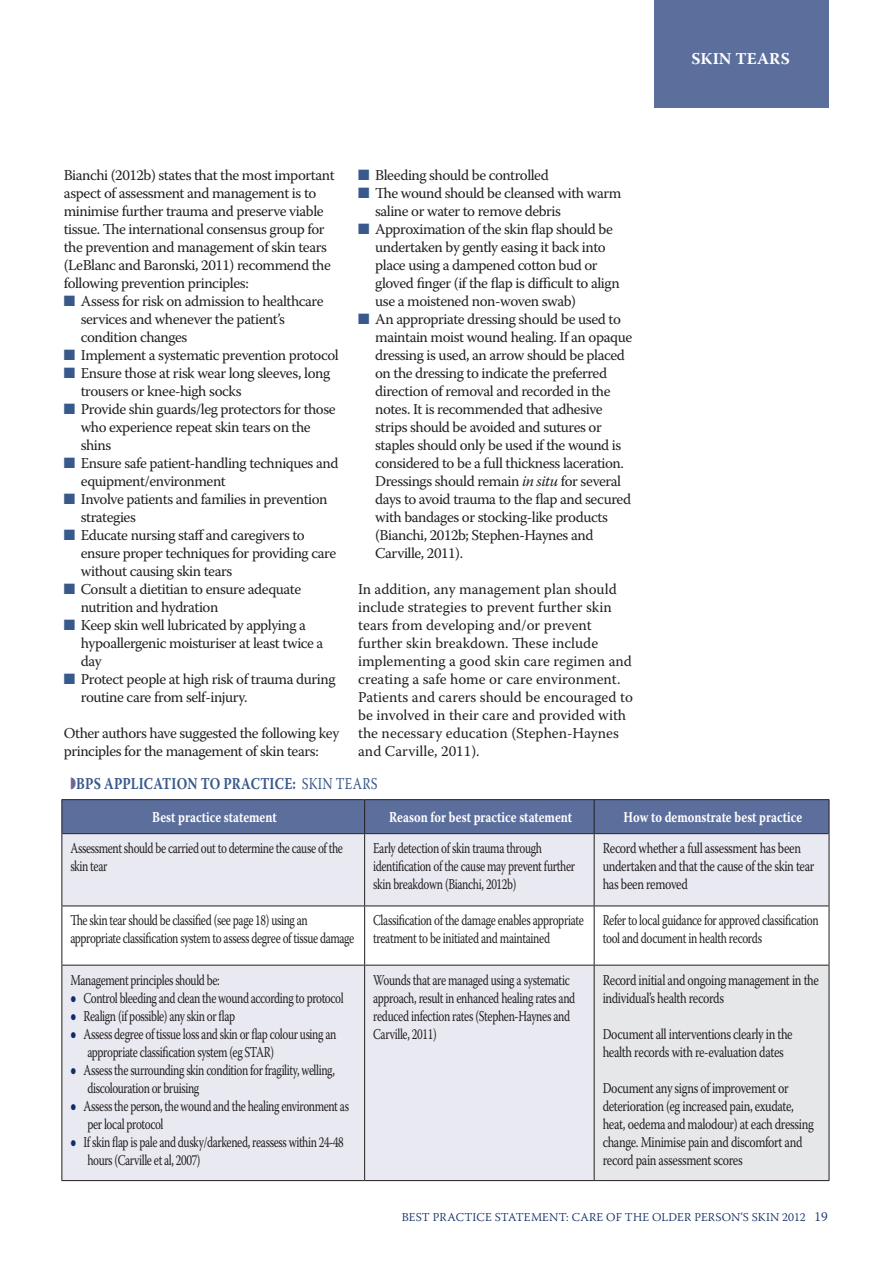
<style>
.page{position:relative;width:893px;height:1263px;background:#fff}
.page>*{position:absolute;margin:0;border:0;box-sizing:border-box;transform-origin:0 0}
.Table_text{font:700 16.5px "Warnock Pro";letter-spacing:.01em;color:#39588b;scale:.8 1}
.Paragraph_Style_1{font:700 16.5px "Warnock Pro";letter-spacing:.005em;color:#fff}
.Bullet{font:15px/18px "Warnock Pro";letter-spacing:-.03em;color:#231f20}
.Table_text-2{font:15px/18px "Warnock Pro";letter-spacing:-.03em;color:#231f20;scale:.75 1}
.Table_text-3{font:15px/18px "Warnock Pro";letter-spacing:-.03em;color:#231f20;scale:.8 1}
.B_header{font:15px/18px "Warnock Pro";letter-spacing:-.03em;color:#231f20}
.Bullet-2{font:15px/18px "Warnock Pro";color:#231f20}
.Table_text-4{font:700 15px "Warnock Pro";color:#fff;scale:.8 1}
.t1{font:300 12px "Warnock Pro";letter-spacing:.01em;color:#0f2d65}
.s1{color:#39588b}
.s2{font-style:italic}
.s3{font-weight:400}
.s4{color:#0f2d65}
.s5{font-size:13.5px}
</style>
<div class="page">
<div style="left:654px;top:0;width:174px;height:107px;background:#5b6e9c"></div>
<div style="left:62px;top:800px;width:767px;height:33px;background:#5b6e9c"></div>
<svg style="left:62px;top:834px;width:767px;height:346px;fill:#e9e9f2"></svg>
<div style="left:594px;top:965px;width:235px;height:215px;background:#e6e7e9"></div>
<hr style="left:61px;top:799px;width:304px;height:1px;background:#231f20">
<hr style="left:61px;top:800px;width:1px;height:34px;background:#231f20">
<hr style="left:365px;top:799px;width:229px;height:1px;background:#231f20">
<hr style="left:364px;top:800px;width:1px;height:33px;background:#231f20">
<hr style="left:594px;top:799px;width:235px;height:1px;background:#231f20">
<hr style="left:594px;top:800px;width:1px;height:33px;background:#231f20">
<hr style="left:829px;top:800px;width:1px;height:34px;background:#231f20">
<hr style="left:61px;top:834px;width:1px;height:71px;background:#231f20">
<hr style="left:364px;top:834px;width:1px;height:71px;background:#231f20">
<hr style="left:594px;top:834px;width:1px;height:71px;background:#231f20">
<hr style="left:829px;top:834px;width:1px;height:71px;background:#231f20">
<hr style="left:61px;top:905px;width:304px;height:1px;background:#231f20">
<hr style="left:61px;top:906px;width:1px;height:59px;background:#231f20">
<hr style="left:365px;top:905px;width:229px;height:1px;background:#231f20">
<hr style="left:364px;top:906px;width:1px;height:59px;background:#231f20">
<hr style="left:594px;top:905px;width:235px;height:1px;background:#231f20">
<hr style="left:594px;top:906px;width:1px;height:59px;background:#231f20">
<hr style="left:829px;top:906px;width:1px;height:59px;background:#231f20">
<hr style="left:61px;top:965px;width:304px;height:1px;background:#231f20">
<hr style="left:61px;top:965px;width:1px;height:215px;background:#231f20">
<hr style="left:365px;top:965px;width:229px;height:1px;background:#231f20">
<hr style="left:364px;top:965px;width:1px;height:215px;background:#231f20">
<hr style="left:594px;top:965px;width:235px;height:1px;background:#231f20">
<hr style="left:594px;top:965px;width:1px;height:215px;background:#231f20">
<hr style="left:829px;top:965px;width:1px;height:215px;background:#231f20">
<hr style="left:61px;top:1180px;width:304px;height:1px;background:#231f20">
<hr style="left:365px;top:1180px;width:229px;height:1px;background:#231f20">
<hr style="left:594px;top:1180px;width:235px;height:1px;background:#231f20">
<hr style="left:62px;top:833px;width:303px;height:1px;background:#231f20">
<hr style="left:365px;top:833px;width:229px;height:1px;background:#231f20">
<hr style="left:594px;top:833px;width:235px;height:1px;background:#231f20">
<p class="B_header" style="left:64px;top:166px;width:272px">Bianchi (2012b) states that the most important aspect of assessment and management is to minimise further trauma and preserve viable tissue. The international consensus group for the prevention and management of skin tears (LeBlanc and Baronski, 2011) recommend the following prevention principles:</p>
<p class="Bullet" style="left:81px;top:292px;width:244px;text-indent:-17px"><span class="s1">■</span> Assess for risk on admission to healthcare services and whenever the patient’s condition changes</p>
<p class="Bullet" style="left:64px;top:346px;width:276px"><span class="s1">■</span> Implement a systematic prevention protocol</p>
<p class="Bullet" style="left:81px;top:364px;width:251px;text-indent:-17px"><span class="s1">■</span> Ensure those at risk wear long sleeves, long trousers or knee-high socks</p>
<p class="Bullet" style="left:81px;top:400px;width:256px;text-indent:-17px"><span class="s1">■</span> Provide shin guards/leg protectors for those who experience repeat skin tears on the shins</p>
<p class="Bullet" style="left:81px;top:454px;width:259px;text-indent:-17px"><span class="s1">■</span> Ensure safe patient-handling techniques and equipment/environment</p>
<p class="Bullet" style="left:81px;top:490px;width:248px;text-indent:-17px"><span class="s1">■</span> Involve patients and families in prevention strategies</p>
<p class="Bullet" style="left:81px;top:526px;width:257px;text-indent:-17px"><span class="s1">■</span> Educate nursing staff and caregivers to ensure proper techniques for providing care without causing skin tears</p>
<p class="Bullet" style="left:81px;top:580px;width:222px;text-indent:-17px"><span class="s1">■</span> Consult a dietitian to ensure adequate nutrition and hydration</p>
<p class="Bullet" style="left:81px;top:616px;width:244px;text-indent:-17px"><span class="s1">■</span> Keep skin well lubricated by applying a hypoallergenic moisturiser at least twice a day</p>
<p class="Bullet" style="left:81px;top:670px;width:256px;text-indent:-17px"><span class="s1">■</span> Protect people at high risk of trauma during routine care from self-injury.</p>
<p class="B_header" style="left:64px;top:724px;width:277px">Other authors have suggested the following key principles for the management of skin tears:</p>
<p class="Bullet" style="left:358px;top:166px;width:192px"><span class="s1">■</span> Bleeding should be controlled</p>
<p class="Bullet" style="left:375px;top:184px;width:248px;text-indent:-17px"><span class="s1">■</span> The wound should be cleansed with warm saline or water to remove debris</p>
<p class="Bullet" style="left:375px;top:220px;width:246px;text-indent:-17px"><span class="s1">■</span> Approximation of the skin flap should be undertaken by gently easing it back into place using a dampened cotton bud or gloved finger (if the flap is difficult to align use a moistened non-woven swab)</p>
<p class="Bullet" style="left:375px;top:310px;width:258px;text-indent:-17px"><span class="s1">■</span> An appropriate dressing should be used to maintain moist wound healing. If an opaque dressing is used, an arrow should be placed on the dressing to indicate the preferred direction of removal and recorded in the notes. It is recommended that adhesive strips should be avoided and sutures or staples should only be used if the wound is considered to be a full thickness laceration.<br>Dressings should remain <span class="s2">in situ</span> for several days to avoid trauma to the flap and secured with bandages or stocking-like products (Bianchi, 2012b; Stephen-Haynes and Carville, 2011).</p>
<p class="Bullet-2" style="left:358px;top:580px;width:276px">In addition, any management plan should include strategies to prevent further skin tears from developing and/or prevent further skin breakdown. These include implementing a good skin care regimen and creating a safe home or care environment.<br>Patients and carers should be encouraged to be involved in their care and provided with the necessary education (Stephen-Haynes and Carville, 2011).</p>
<p class="Paragraph_Style_1" style="left:691px;top:49px;width:100px">SKIN TEARS</p>
<p class="Table_text" style="left:76px;top:773px;width:378px">BPS APPLICATION TO PRACTICE: <span class="s3">SKIN TEARS</span></p>
<p class="Table_text-4" style="left:152px;top:808px;width:157px">Best practice statement</p>
<p class="Table_text-4" style="left:389px;top:808px;width:230px">Reason for best practice statement</p>
<p class="Table_text-4" style="left:623px;top:808px;width:225px">How to demonstrate best practice</p>
<p class="Table_text-2" style="left:70px;top:839px;width:365px">Assessment should be carried out to determine the cause of the skin tear</p>
<p class="Table_text-2" style="left:373px;top:839px;width:271px">Early detection of skin trauma through identification of the cause may prevent further skin breakdown (Bianchi, 2012b)</p>
<p class="Table_text-3" style="left:603px;top:839px;width:266px">Record whether a full assessment has been undertaken and that the cause of the skin tear has been removed</p>
<p class="Table_text-2" style="left:70px;top:911px;width:380px">The skin tear should be classified (see page 18) using an appropriate classification system to assess degree of tissue damage</p>
<p class="Table_text-2" style="left:373px;top:911px;width:283px">Classification of the damage enables appropriate treatment to be initiated and maintained</p>
<p class="Table_text-2" style="left:603px;top:911px;width:289px">Refer to local guidance for approved classification tool and document in health records</p>
<p class="Table_text-2" style="left:70px;top:970px;width:201px">Management principles should be:</p>
<p class="Table_text-2" style="left:70px;top:988px;width:366px"><span class="s4">●</span> Control bleeding and clean the wound according to protocol</p>
<p class="Table_text-2" style="left:70px;top:1006px;width:221px"><span class="s4">●</span> Realign (if possible) any skin or flap</p>
<p class="Table_text-2" style="left:87px;top:1024px;width:333px;text-indent:-17px"><span class="s4">●</span> Assess degree of tissue loss and skin or flap colour using an appropriate classification system (eg STAR)</p>
<p class="Table_text-2" style="left:87px;top:1060px;width:332px;text-indent:-17px"><span class="s4">●</span> Assess the surrounding skin condition for fragility, welling, discolouration or bruising</p>
<p class="Table_text-2" style="left:87px;top:1096px;width:350px;text-indent:-17px"><span class="s4">●</span> Assess the person, the wound and the healing environment as per local protocol</p>
<p class="Table_text-2" style="left:87px;top:1132px;width:344px;text-indent:-17px"><span class="s4">●</span> If skin flap is pale and dusky/darkened, reassess within 24-48 hours (Carville et al, 2007)</p>
<p class="Table_text-2" style="left:373px;top:970px;width:271px">Wounds that are managed using a systematic approach, result in enhanced healing rates and reduced infection rates (Stephen-Haynes and Carville, 2011)</p>
<p class="Table_text-3" style="left:603px;top:970px;width:272px">Record initial and ongoing management in the individual’s health records</p>
<p class="Table_text-3" style="left:603px;top:1024px;width:239px">Document all interventions clearly in the health records with re-evaluation dates</p>
<p class="Table_text-3" style="left:603px;top:1078px;width:265px">Document any signs of improvement or deterioration (eg increased pain, exudate, heat, oedema and malodour) at each dressing change. Minimise pain and discomfort and record pain assessment scores</p>
<p class="t1" style="left:402px;top:1210px;width:428px">BEST PRACTICE STATEMENT: CARE OF THE OLDER PERSON’S SKIN 2012 <span class="s5">19</span></p>
</div>
